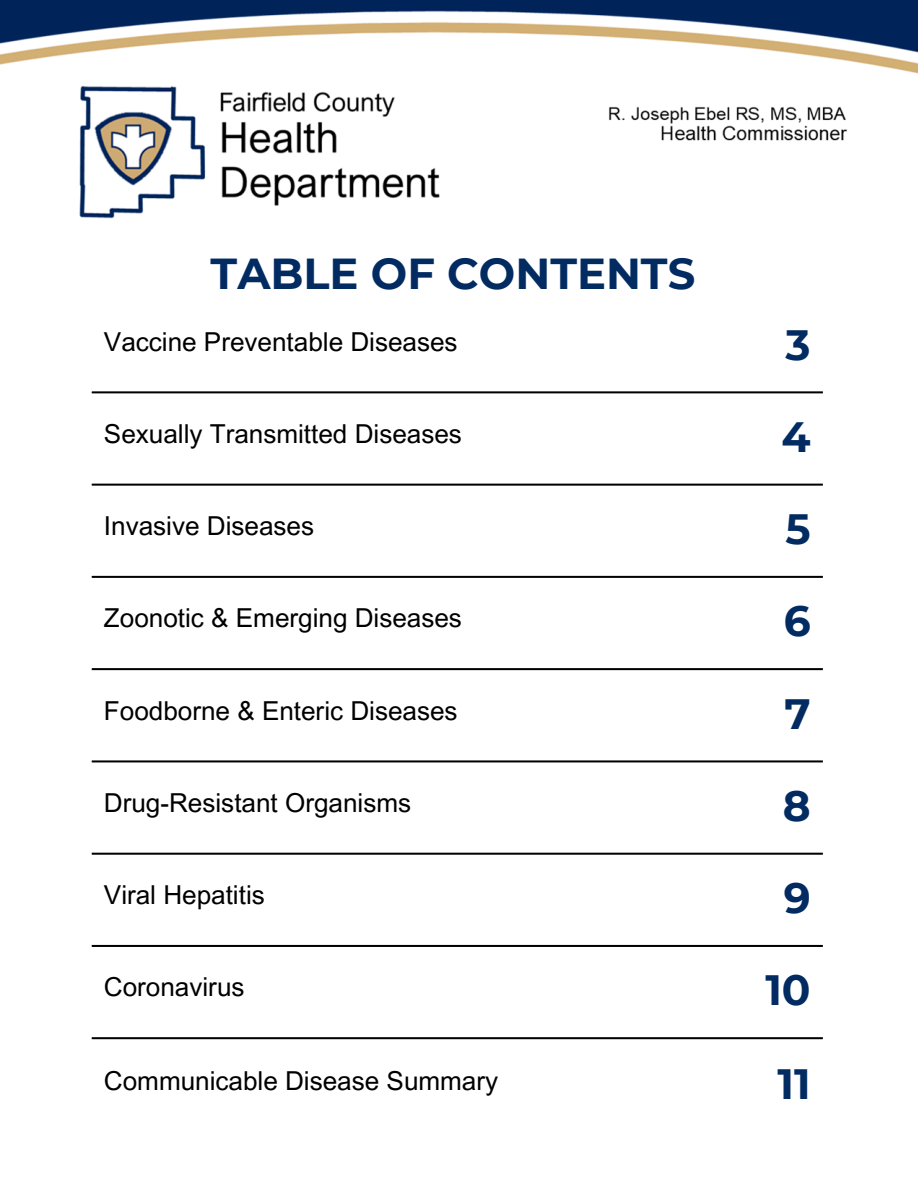
<style>
.page{position:relative;width:918px;height:1188px;background:#fff}
.page>*{position:absolute;margin:0;border:0;box-sizing:border-box;transform-origin:0 0}
.t1{font:700 43.2px "Montserrat";color:#022b62}
.t2{font:700 42.3px "Montserrat";color:#022b62}
.t3{font:26.1px "Arial MT Pro";color:#000}
</style>
<div class="page">
<hr style="left:92px;top:391px;width:731px;height:2px;background:#000">
<hr style="left:92px;top:484px;width:731px;height:2px;background:#000">
<hr style="left:92px;top:576px;width:731px;height:2px;background:#000">
<hr style="left:92px;top:668px;width:731px;height:2px;background:#000">
<hr style="left:92px;top:760px;width:731px;height:2px;background:#000">
<hr style="left:92px;top:853px;width:731px;height:2px;background:#000">
<hr style="left:92px;top:945px;width:731px;height:2px;background:#000">
<hr style="left:92px;top:1037px;width:731px;height:2px;background:#000">
<img style="left:0;top:0;width:918px;height:219px">
<p class="t1" style="left:211px;top:247px;width:486px">TABLE OF CONTENTS</p>
<p class="t3" style="left:104px;top:332px;width:355px">Vaccine Preventable Diseases</p>
<h1 class="t2" style="left:786px;top:319px;width:27px">3</h1>
<p class="t3" style="left:104px;top:424px;width:360px">Sexually Transmitted Diseases</p>
<p class="t2" style="left:782px;top:411px;width:31px">4</p>
<p class="t3" style="left:104px;top:516px;width:212px">Invasive Diseases</p>
<p class="t2" style="left:786px;top:503px;width:27px">5</p>
<p class="t3" style="left:104px;top:608px;width:360px">Zoonotic &amp; Emerging Diseases</p>
<p class="t2" style="left:784px;top:595px;width:28px">6</p>
<p class="t3" style="left:104px;top:701px;width:355px">Foodborne &amp; Enteric Diseases</p>
<p class="t2" style="left:784px;top:688px;width:28px">7</p>
<p class="t3" style="left:104px;top:793px;width:309px">Drug-Resistant Organisms</p>
<p class="t2" style="left:783px;top:780px;width:29px">8</p>
<p class="t3" style="left:104px;top:885px;width:162px">Viral Hepatitis</p>
<p class="t2" style="left:784px;top:872px;width:28px">9</p>
<p class="t3" style="left:104px;top:978px;width:142px">Coronavirus</p>
<p class="t2" style="left:765px;top:965px;width:47px">10</p>
<p class="t3" style="left:104px;top:1071px;width:396px">Communicable Disease Summary</p>
<p class="t2" style="left:778px;top:1058px;width:35px">11</p>
</div>
